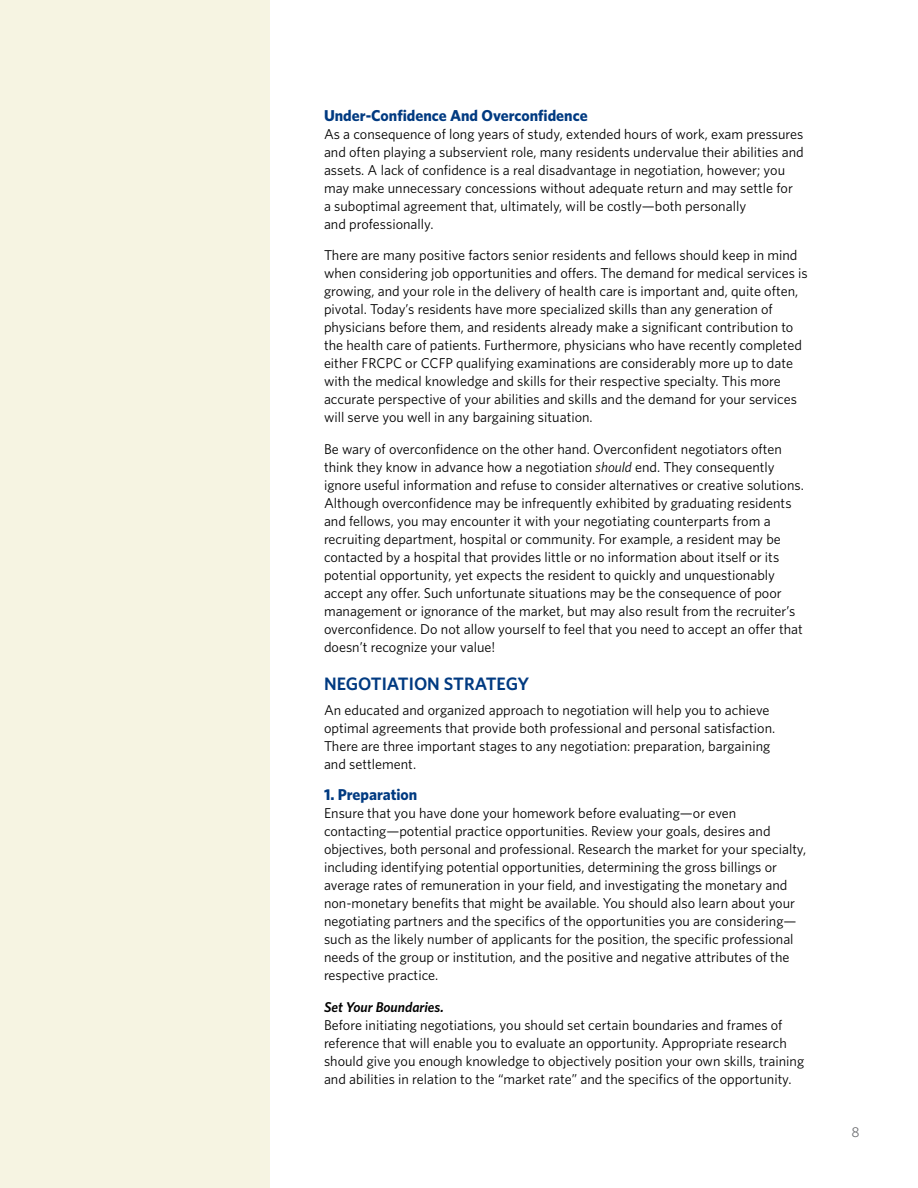
<style>
.page{position:relative;width:918px;height:1188px;background:#fff}
.page>*{position:absolute;margin:0;border:0;box-sizing:border-box;transform-origin:0 0}
.t1{font:600 18px "Whitney";color:#013a81}
.t2{font:700 15.75px "Whitney";color:#013a81}
.t3{font:14.25px/18px "Whitney";color:#000}
.t4{font:italic 600 14.25px "Whitney";color:#000}
.t5{font:14.25px "Whitney";color:#6d6e71}
.s1{font-style:italic}
</style>
<div class="page">
<div style="left:0;top:0;width:270px;height:1188px;background:#f6f4e2"></div>
<p class="t2" style="left:324px;top:105px;width:265px">Under-Confidence And Overconfidence</p>
<p class="t3" style="left:324px;top:124px;width:481px">As a consequence of long years of study, extended hours of work, exam pressures and often playing a subservient role, many residents undervalue their abilities and assets. A lack of confidence is a real disadvantage in negotiation, however; you may make unnecessary concessions without adequate return and may settle for<br>a suboptimal agreement that, ultimately, will be costly—both personally<br>and professionally.</p>
<p class="t3" style="left:324px;top:246px;width:485px">There are many positive factors senior residents and fellows should keep in mind when considering job opportunities and offers. The demand for medical services is growing, and your role in the delivery of health care is important and, quite often, pivotal. Today’s residents have more specialized skills than any generation of physicians before them, and residents already make a significant contribution to the health care of patients. Furthermore, physicians who have recently completed either FRCPC or CCFP qualifying examinations are considerably more up to date with the medical knowledge and skills for their respective specialty. This more accurate perspective of your abilities and skills and the demand for your services will serve you well in any bargaining situation.</p>
<p class="t3" style="left:324px;top:439px;width:481px">Be wary of overconfidence on the other hand. Overconfident negotiators often think they know in advance how a negotiation <span class="s1">should</span> end. They consequently ignore useful information and refuse to consider alternatives or creative solutions.<br>Although overconfidence may be infrequently exhibited by graduating residents and fellows, you may encounter it with your negotiating counterparts from a recruiting department, hospital or community. For example, a resident may be contacted by a hospital that provides little or no information about itself or its potential opportunity, yet expects the resident to quickly and unquestionably accept any offer. Such unfortunate situations may be the consequence of poor management or ignorance of the market, but may also result from the recruiter’s overconfidence. Do not allow yourself to feel that you need to accept an offer that doesn’t recognize your value!</p>
<p class="t1" style="left:324px;top:672px;width:207px">NEGOTIATION STRATEGY</p>
<p class="t3" style="left:324px;top:700px;width:453px">An educated and organized approach to negotiation will help you to achieve optimal agreements that provide both professional and personal satisfaction.<br>There are three important stages to any negotiation: preparation, bargaining and settlement.</p>
<p class="t2" style="left:324px;top:784px;width:95px">1. Preparation</p>
<p class="t3" style="left:324px;top:804px;width:484px">Ensure that you have done your homework before evaluating—or even contacting—potential practice opportunities. Review your goals, desires and objectives, both personal and professional. Research the market for your specialty, including identifying potential opportunities, determining the gross billings or average rates of remuneration in your field, and investigating the monetary and non-monetary benefits that might be available. You should also learn about your negotiating partners and the specifics of the opportunities you are considering— such as the likely number of applicants for the position, the specific professional needs of the group or institution, and the positive and negative attributes of the respective practice.</p>
<p class="t4" style="left:324px;top:997px;width:121px">Set Your Boundaries.</p>
<p class="t3" style="left:324px;top:1015px;width:482px">Before initiating negotiations, you should set certain boundaries and frames of reference that will enable you to evaluate an opportunity. Appropriate research should give you enough knowledge to objectively position your own skills, training and abilities in relation to the “market rate” and the specifics of the opportunity.</p>
<p class="t5" style="left:852px;top:1122px;width:10px">8</p>
</div>
